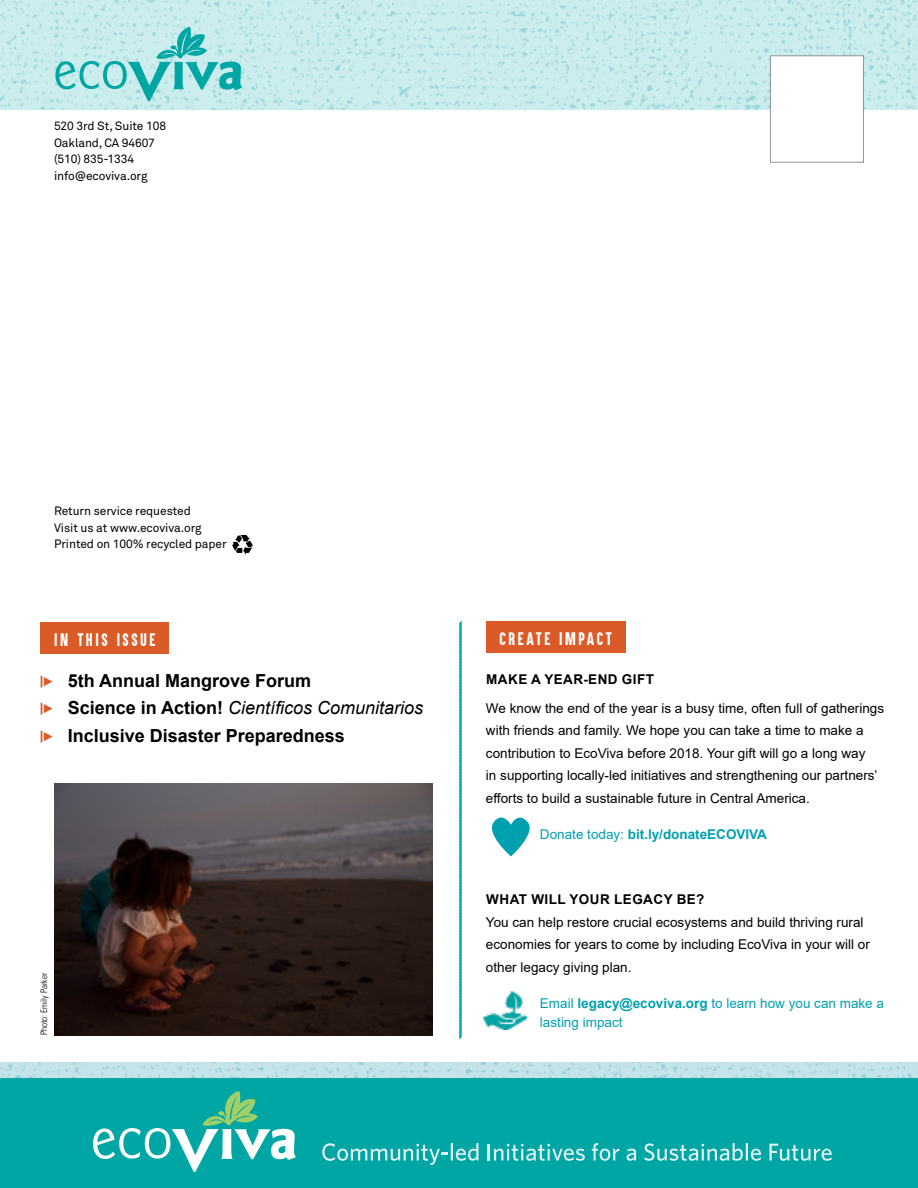
<style>
.page{position:relative;width:918px;height:1188px;background:#fff}
.page>*{position:absolute;margin:0;border:0;box-sizing:border-box;transform-origin:0 0}
.t1{font:700 18px/27.8px "Arial";color:#000}
.t2{font:15px "Aku&Kamu";letter-spacing:.17em;color:#fff}
.t3{font:13.5px/22.5px "Arial";color:#000}
.t4{font:13.5px/19.5px "Arial";color:#00a0af}
.t5{font:700 13.5px "Arial";letter-spacing:.035em;color:#000}
.t6{font:700 13.5px "Arial";color:#00a0af}
.t7{font:12px/16.5px "Akkurat";letter-spacing:-.01em;color:#000}
.t8{font:300 condensed 9px "Univers LT";color:#000}
.s1{font-family:"Pointers";font-weight:400;color:#db5b28}
.s2{font-weight:400;font-style:italic}
.s3{font-weight:400}
.s4{font-weight:700}
</style>
<div class="page">
<div style="left:0;top:0;width:918px;height:110px;background:#cceded"></div>
<div style="left:770px;top:55px;width:94px;height:108px;background:#fff;border:1px solid #939598"></div>
<svg style="left:232px;top:535px;width:21px;height:19px"></svg>
<div style="left:0;top:1078px;width:918px;height:110px;background:#00a6a3"></div>
<svg style="left:93px;top:1091px;width:203px;height:81px"></svg>
<svg style="left:322px;top:1143px;width:156px;height:22px"></svg>
<svg style="left:488px;top:1144px;width:97px;height:17px"></svg>
<svg style="left:592px;top:1143px;width:28px;height:18px"></svg>
<svg style="left:627px;top:1149px;width:9px;height:12px"></svg>
<svg style="left:644px;top:1143px;width:117px;height:18px"></svg>
<svg style="left:769px;top:1144px;width:63px;height:17px"></svg>
<svg style="left:459px;top:621px;width:3px;height:418px"></svg>
<img style="left:0;top:1062px;width:918px;height:16px">
<img style="left:55px;top:783px;width:378px;height:252px">
<svg style="left:55px;top:27px;width:187px;height:74px"></svg>
<div style="left:41px;top:622px;width:128px;height:32px;background:#db5b28"></div>
<div style="left:486px;top:621px;width:139px;height:32px;background:#db5b28"></div>
<svg style="left:491px;top:817px;width:39px;height:39px"></svg>
<img style="left:483px;top:991px;width:44px;height:39px">
<p class="t7" style="left:54px;top:118px;width:114px">520 3rd St, Suite 108<br>Oakland, CA 94607 (510) 835-1334 info@ecoviva.org</p>
<p class="t7" style="left:54px;top:503px;width:174px">Return service requested<br>Visit us at www.ecoviva.org<br>Printed on 100% recycled paper</p>
<p class="t2" style="left:54px;top:629px;width:103px">IN THIS ISSUE</p>
<p class="t2" style="left:500px;top:629px;width:114px">CREATE IMPACT</p>
<h1 class="t1" style="left:41px;top:667px;width:384px"><span class="s1">f</span> 5th Annual Mangrove Forum<br><span class="s1">f</span> Science in Action! <span class="s2">Científicos Comunitarios </span><span class="s1">f</span> Inclusive Disaster Preparedness</h1>
<p class="t8" style="left:39px;top:1035px;width:64px;rotate:-90deg">Photo: Emily Parker</p>
<p class="t5" style="left:486px;top:669px;width:169px">MAKE A YEAR-END GIFT</p>
<p class="t3" style="left:486px;top:697px;width:400px">We know the end of the year is a busy time, often full of gatherings with friends and family. We hope you can take a time to make a contribution to EcoViva before 2018. Your gift will go a long way<br>in supporting locally-led initiatives and strengthening our partners’ efforts to build a sustainable future in Central America.</p>
<p class="t6" style="left:540px;top:825px;width:229px"><span class="s3">Donate today:</span> bit.ly/donateECOVIVA</p>
<p class="t5" style="left:486px;top:890px;width:220px">WHAT WILL YOUR LEGACY BE?</p>
<p class="t3" style="left:486px;top:911px;width:385px">You can help restore crucial ecosystems and build thriving rural economies for years to come by including EcoViva in your will or other legacy giving plan.</p>
<p class="t4" style="left:540px;top:993px;width:346px">Email <span class="s4">legacy@ecoviva.org</span> to learn how you can make a lasting impact</p>
</div>
